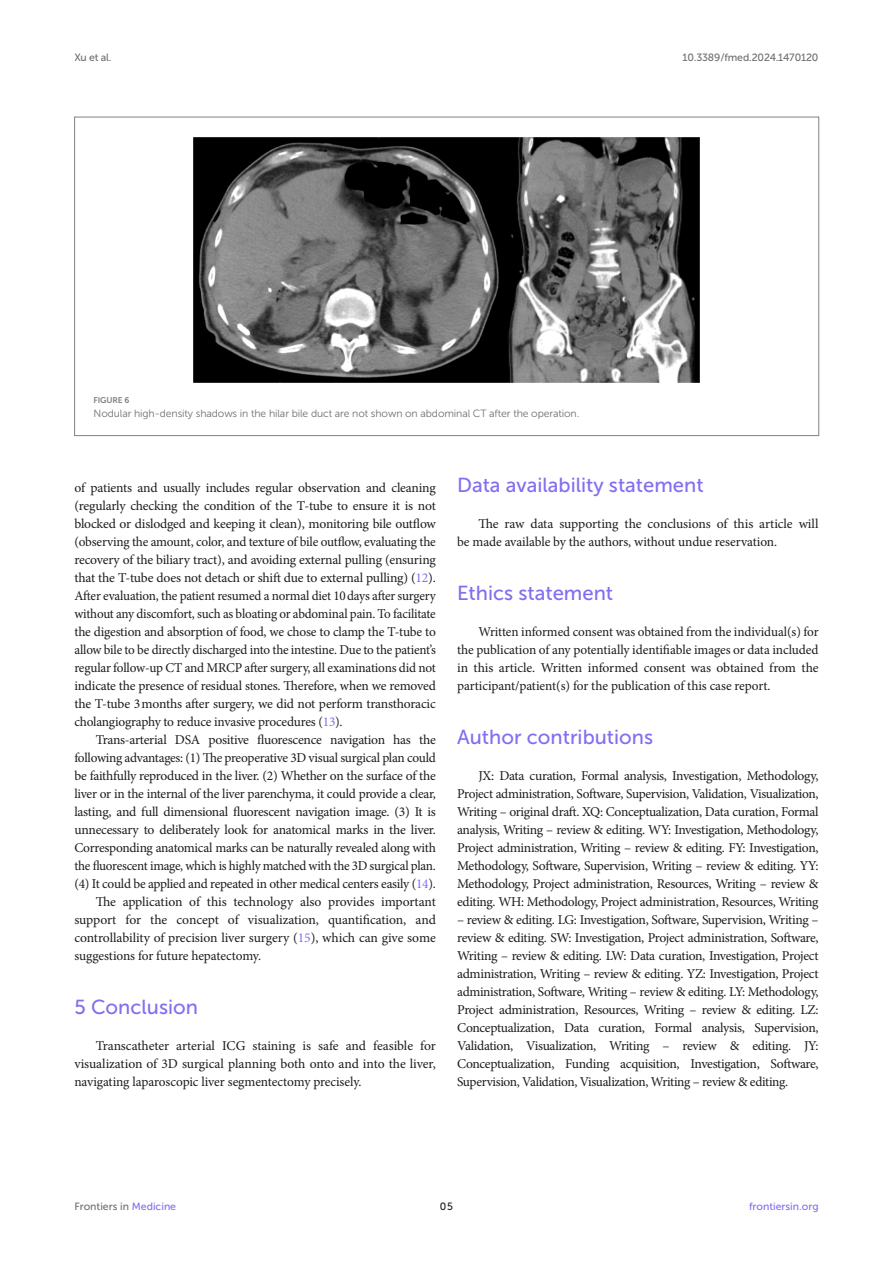
<style>
.page{position:relative;width:893px;height:1263px;background:#fff}
.page>*{position:absolute;margin:0;border:0;box-sizing:border-box;transform-origin:0 0}
.HEAD_1{font:20.25px "Museo Sans 500";color:#856df0}
.TEXT_FLUSH{font:13.5px/18px "Minion Pro";letter-spacing:-.015em;color:#1b1c1b;text-align:justify}
.TEXT{font:13.5px/18px "Minion Pro";letter-spacing:-.015em;color:#1b1c1b;text-align:justify}
.FIG_LEG{font:10.5px "Museo Sans 300";letter-spacing:-.01em;color:#706f70}
.t1{font:10.5px "Museo Sans 500";letter-spacing:-.015em;color:#706f70}
.t2{font:10.5px "Museo Sans 500";color:#856df0}
.t3{font:10.5px "Museo Sans 500";color:#1b1c1b}
.FIG_HD{font:8.25px "Museo Sans 700";letter-spacing:-.01em;color:#7e7f7f}
.s1{color:#856df0}
</style>
<div class="page">
<img style="left:193px;top:137px;width:507px;height:246px">
<p class="t1" style="left:74px;top:51px;width:39px">Xu et al.</p>
<p class="t1" style="left:682px;top:51px;width:137px">10.3389/fmed.2024.1470120</p>
<p class="FIG_HD" style="left:94px;top:396px;width:37px">FIGURE 6</p>
<p class="FIG_LEG" style="left:94px;top:407px;width:487px">Nodular high-density shadows in the hilar bile duct are not shown on abdominal CT after the operation.</p>
<p class="TEXT" style="left:74px;top:479px;width:363px">of patients and usually includes regular observation and cleaning (regularly checking the condition of the T-tube to ensure it is not blocked or dislodged and keeping it clean), monitoring bile outflow (observing the amount, color, and texture of bile outflow, evaluating the recovery of the biliary tract), and avoiding external pulling (ensuring that the T-tube does not detach or shift due to external pulling) (<span class="s1">12</span>).<br>After evaluation, the patient resumed a normal diet 10days after surgery without any discomfort, such as bloating or abdominal pain. To facilitate the digestion and absorption of food, we chose to clamp the T-tube to allow bile to be directly discharged into the intestine. Due to the patient’s regular follow-up CT and MRCP after surgery, all examinations did not indicate the presence of residual stones. Therefore, when we removed the T-tube 3months after surgery, we did not perform transthoracic cholangiography to reduce invasive procedures (<span class="s1">13</span>).</p>
<p class="TEXT" style="left:74px;top:731px;width:363px;text-indent:21px">Trans-arterial DSA positive fluorescence navigation has the following advantages: (1) The preoperative 3D visual surgical plan could be faithfully reproduced in the liver. (2) Whether on the surface of the liver or in the internal of the liver parenchyma, it could provide a clear, lasting, and full dimensional fluorescent navigation image. (3) It is unnecessary to deliberately look for anatomical marks in the liver.<br>Corresponding anatomical marks can be naturally revealed along with the fluorescent image, which is highly matched with the 3D surgical plan. (4) It could be applied and repeated in other medical centers easily (<span class="s1">14</span>).</p>
<p class="TEXT" style="left:74px;top:893px;width:363px;text-indent:21px">The application of this technology also provides important support for the concept of visualization, quantification, and controllability of precision liver surgery (<span class="s1">15</span>), which can give some suggestions for future hepatectomy.</p>
<p class="HEAD_1" style="left:74px;top:996px;width:125px">5 Conclusion</p>
<p class="TEXT_FLUSH" style="left:74px;top:1037px;width:363px;text-indent:21px">Transcatheter arterial ICG staining is safe and feasible for visualization of 3D surgical planning both onto and into the liver, navigating laparoscopic liver segmentectomy precisely.</p>
<p class="HEAD_1" style="left:457px;top:474px;width:248px">Data availability statement</p>
<p class="TEXT_FLUSH" style="left:457px;top:515px;width:363px;text-indent:21px">The raw data supporting the conclusions of this article will be made available by the authors, without undue reservation.</p>
<p class="HEAD_1" style="left:457px;top:582px;width:158px">Ethics statement</p>
<p class="TEXT_FLUSH" style="left:457px;top:623px;width:363px;text-indent:21px">Written informed consent was obtained from the individual(s) for the publication of any potentially identifiable images or data included in this article. Written informed consent was obtained from the participant/patient(s) for the publication of this case report.</p>
<p class="HEAD_1" style="left:457px;top:726px;width:197px">Author contributions</p>
<p class="TEXT_FLUSH" style="left:457px;top:767px;width:363px;text-indent:21px">JX: Data curation, Formal analysis, Investigation, Methodology, Project administration, Software, Supervision, Validation, Visualization, Writing – original draft. XQ: Conceptualization, Data curation, Formal analysis, Writing – review &amp; editing. WY: Investigation, Methodology, Project administration, Writing – review &amp; editing. FY: Investigation, Methodology, Software, Supervision, Writing – review &amp; editing. YY:<br>Methodology, Project administration, Resources, Writing – review &amp; editing. WH: Methodology, Project administration, Resources, Writing</p>
<p class="TEXT_FLUSH" style="left:457px;top:911px;width:363px">– review &amp; editing. LG: Investigation, Software, Supervision, Writing – review &amp; editing. SW: Investigation, Project administration, Software, Writing – review &amp; editing. LW: Data curation, Investigation, Project administration, Writing – review &amp; editing. YZ: Investigation, Project administration, Software, Writing – review &amp; editing. LY: Methodology, Project administration, Resources, Writing – review &amp; editing. LZ:<br>Conceptualization, Data curation, Formal analysis, Supervision, Validation, Visualization, Writing – review &amp; editing. JY:<br>Conceptualization, Funding acquisition, Investigation, Software, Supervision, Validation, Visualization, Writing – review &amp; editing.</p>
<p class="t1" style="left:74px;top:1200px;width:103px">Frontiers in <span class="s1">Medicine</span></p>
<p class="t3" style="left:440px;top:1200px;width:14px">05</p>
<p class="t2" style="left:749px;top:1200px;width:71px">frontiersin.org</p>
</div>
